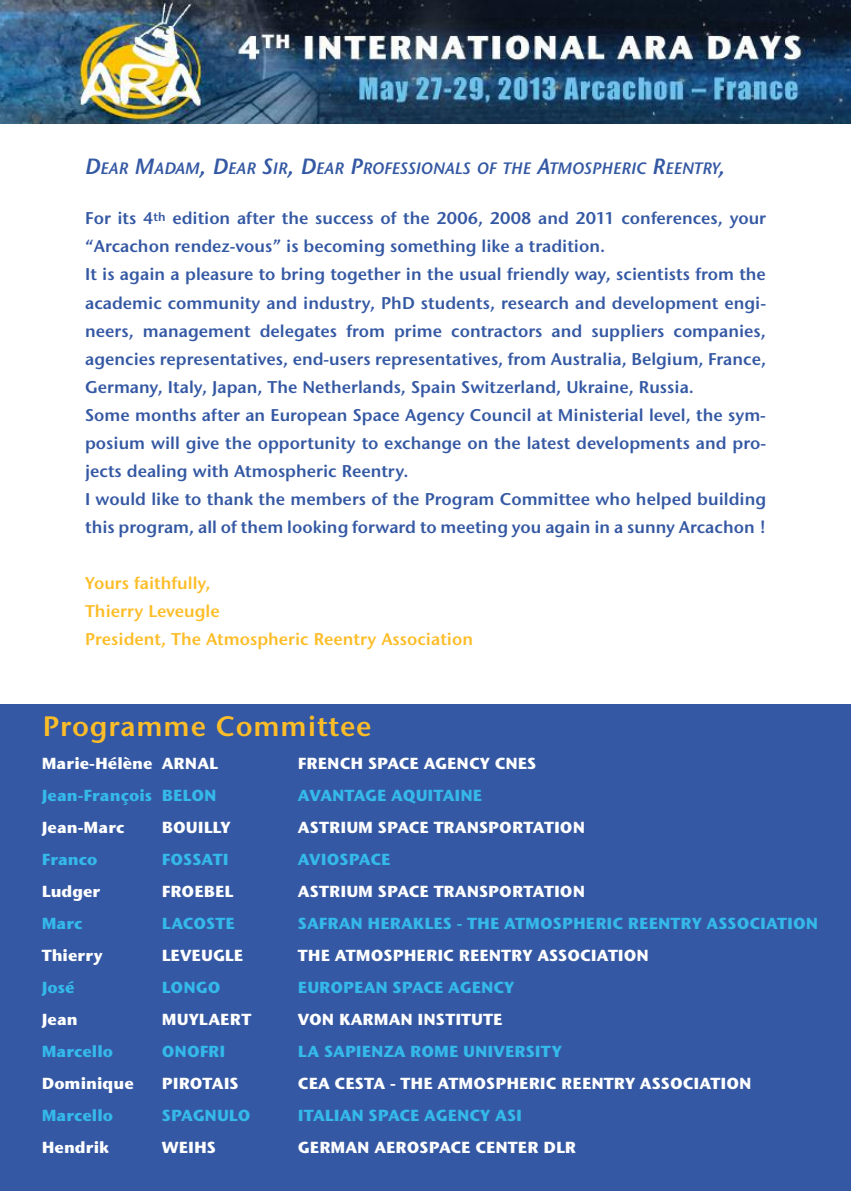
<style>
.page{position:relative;width:851px;height:1191px;background:#fff}
.page>*{position:absolute;margin:0;border:0;box-sizing:border-box;transform-origin:0 0}
.t1{font:28px "Stone Sans ITCTT Semi";letter-spacing:.03em;color:#fdbd28}
.t2{font:17px/28px "Stone Sans ITCTT Semi";color:#3458a3}
.t3{font:17px/28px "Stone Sans ITCTT Semi";color:#fdbd28}
.t4{font:16.4px "Stone Sans ITCTT Semi Ita";color:#3458a3}
.t5{font:700 16px "Stone Sans ITCTT";color:#fff}
.t6{font:700 16px "Stone Sans ITCTT";color:#35b8ea}
.s1{font-size:22px}
</style>
<div class="page">
<div style="left:0;top:704px;width:850px;height:487px;background:#3458a3"></div>
<img style="left:0;top:0;width:850px;height:123px">
<p class="t4" style="left:85px;top:158px;width:641px"><span class="s1">D</span>EAR <span class="s1">M</span>ADAM<span class="s1">, D</span>EAR <span class="s1">S</span>IR<span class="s1">, D</span>EAR <span class="s1">P</span>ROFESSIONALS OF THE <span class="s1">A</span>TMOSPHERIC <span class="s1">R</span>EENTRY<span class="s1">,</span></p>
<p class="t2" style="left:85px;top:204px;width:682px">For its 4<sup>th</sup> edition after the success of the 2006, 2008 and 2011 conferences, your “Arcachon rendez-vous” is becoming something like a tradition.<br>It is again a pleasure to bring together in the usual friendly way, scientists from the academic community and industry, PhD students, research and development engi&shy;neers, management delegates from prime contractors and suppliers companies, agencies representatives, end-users representatives, from Australia, Belgium, France, Germany, Italy, Japan, The Netherlands, Spain Switzerland, Ukraine, Russia.<br>Some months after an European Space Agency Council at Ministerial level, the sym&shy;posium will give the opportunity to exchange on the latest developments and pro&shy;jects dealing with Atmospheric Reentry.<br>I would like to thank the members of the Program Committee who helped building this program, all of them looking forward to meeting you again in a sunny Arcachon !</p>
<p class="t3" style="left:85px;top:568px;width:389px">Yours faithfully,<br>Thierry Leveugle<br>President, The Atmospheric Reentry Association</p>
<h1 class="t1" style="left:43px;top:709px;width:330px">Programme Committee</h1>
<p class="t5" style="left:42px;top:752px;width:178px">Marie-Hélène ARNAL</p>
<p class="t5" style="left:298px;top:752px;width:240px">FRENCH SPACE AGENCY CNES</p>
<p class="t6" style="left:42px;top:784px;width:176px">Jean-François BELON</p>
<p class="t6" style="left:298px;top:784px;width:186px">AVANTAGE AQUITAINE</p>
<p class="t5" style="left:42px;top:816px;width:84px">Jean-Marc</p>
<p class="t5" style="left:162px;top:816px;width:70px">BOUILLY</p>
<p class="t5" style="left:298px;top:816px;width:288px">ASTRIUM SPACE TRANSPORTATION</p>
<p class="t6" style="left:42px;top:848px;width:57px">Franco</p>
<p class="t6" style="left:162px;top:848px;width:68px">FOSSATI</p>
<p class="t6" style="left:298px;top:848px;width:94px">AVIOSPACE</p>
<p class="t5" style="left:42px;top:880px;width:60px">Ludger</p>
<p class="t5" style="left:162px;top:880px;width:73px">FROEBEL</p>
<p class="t5" style="left:298px;top:880px;width:288px">ASTRIUM SPACE TRANSPORTATION</p>
<p class="t6" style="left:42px;top:912px;width:42px">Marc</p>
<p class="t6" style="left:162px;top:912px;width:75px">LACOSTE</p>
<p class="t6" style="left:298px;top:912px;width:522px">SAFRAN HERAKLES - THE ATMOSPHERIC REENTRY ASSOCIATION</p>
<p class="t5" style="left:42px;top:944px;width:62px">Thierry</p>
<p class="t5" style="left:162px;top:944px;width:83px">LEVEUGLE</p>
<p class="t5" style="left:298px;top:944px;width:352px">THE ATMOSPHERIC REENTRY ASSOCIATION</p>
<p class="t6" style="left:42px;top:976px;width:34px">José</p>
<p class="t6" style="left:162px;top:976px;width:60px">LONGO</p>
<p class="t6" style="left:298px;top:976px;width:218px">EUROPEAN SPACE AGENCY</p>
<p class="t5" style="left:42px;top:1008px;width:38px">Jean</p>
<p class="t5" style="left:162px;top:1008px;width:91px">MUYLAERT</p>
<p class="t5" style="left:298px;top:1008px;width:206px">VON KARMAN INSTITUTE</p>
<p class="t6" style="left:42px;top:1040px;width:73px">Marcello</p>
<p class="t6" style="left:162px;top:1040px;width:65px">ONOFRI</p>
<p class="t6" style="left:298px;top:1040px;width:265px">LA SAPIENZA ROME UNIVERSITY</p>
<p class="t5" style="left:42px;top:1072px;width:94px">Dominique</p>
<p class="t5" style="left:162px;top:1072px;width:78px">PIROTAIS</p>
<p class="t5" style="left:298px;top:1072px;width:455px">CEA CESTA - THE ATMOSPHERIC REENTRY ASSOCIATION</p>
<p class="t6" style="left:42px;top:1104px;width:73px">Marcello</p>
<p class="t6" style="left:162px;top:1104px;width:90px">SPAGNULO</p>
<p class="t6" style="left:298px;top:1104px;width:226px">ITALIAN SPACE AGENCY ASI</p>
<p class="t5" style="left:42px;top:1136px;width:69px">Hendrik</p>
<p class="t5" style="left:162px;top:1136px;width:56px">WEIHS</p>
<p class="t5" style="left:298px;top:1136px;width:280px">GERMAN AEROSPACE CENTER DLR</p>
</div>
